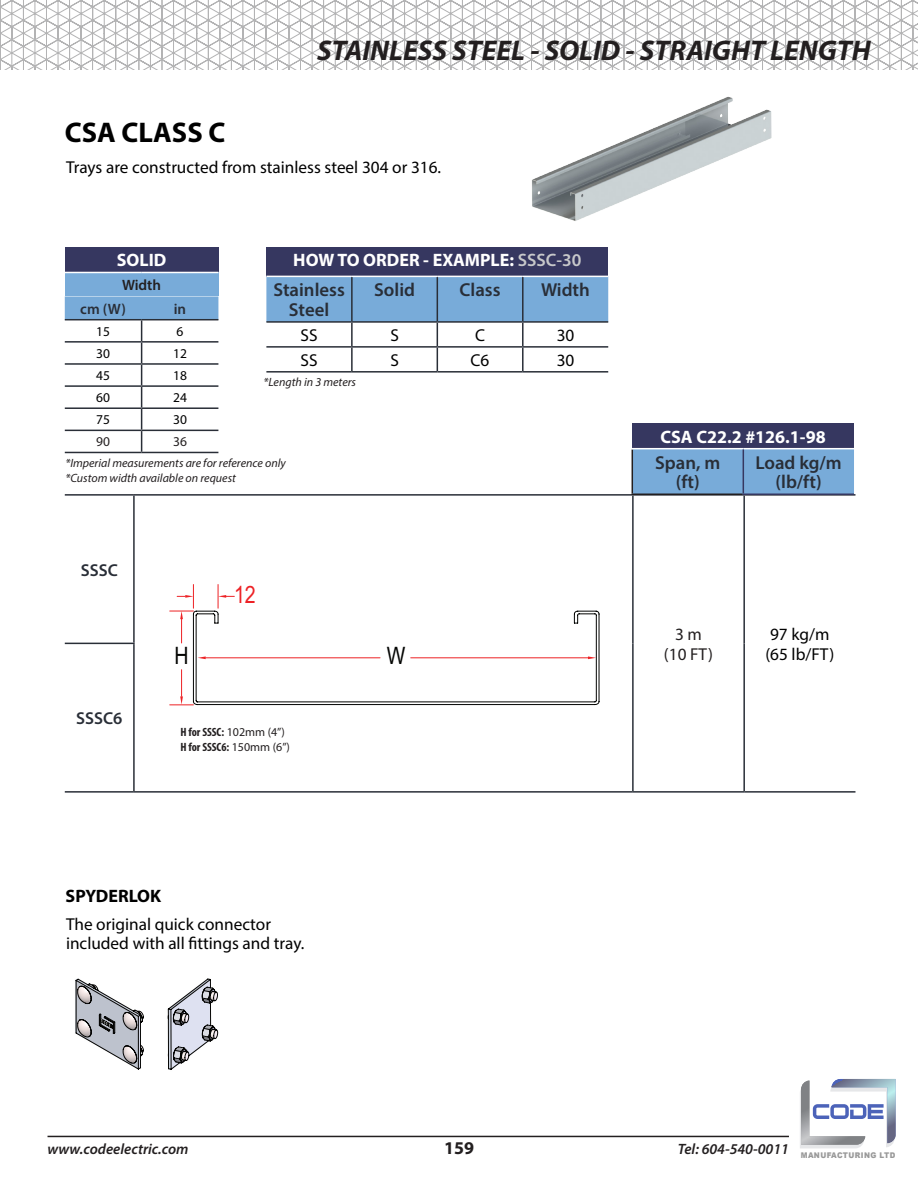
<style>
.page{position:relative;width:918px;height:1188px;background:#fff}
.page>*{position:absolute;margin:0;border:0;box-sizing:border-box;transform-origin:0 0}
.Page_Title_Header{font:italic 700 28.5px "Myriad Pro";color:#231f20}
.Body_Text_Black{font:700 28.5px "Myriad Pro";color:#000}
.t1{font:24px "Arial Narrow";color:#040503}
.t2{font:24px "Arial Narrow";color:#ed2226}
.t3{font:600 18.75px/19.5px "Myriad Pro";color:#292e37;text-align:center}
.Body_Text_Black-2{font:700 18px "Myriad Pro";color:#fff}
.Body_Text_Black-3{font:700 18px "Myriad Pro";color:#000}
.t4{font:700 18px "Myriad Pro";color:#231f20}
.Body_Text_Black-4{font:17.25px/19.5px "Myriad Pro";color:#000}
.t5{font:600 17.25px "Myriad Pro";color:#292e37}
.Body_Text_Black-5{font:17.25px "Myriad Pro";color:#231f20}
.t6{font:italic 600 15px "Myriad Pro";color:#231f20}
.t7{font:600 15px "Myriad Pro";color:#292e37}
.t8{font:600 15px "Myriad Pro";color:#231f20}
.Body_Text_Black-6{font:13.5px "Myriad Pro";color:#000}
.Body_Text_Black-7{font:13.5px "Myriad Pro";color:#231f20}
.Annotations{font:italic 12px "Myriad Pro";color:#231f20}
.t9{font:700 condensed 12px "Myriad Pro";color:#231f20}
.t10{font:900 7.8px "Arial";letter-spacing:.05em;color:#999;scale:.92 1}
.s1{font-weight:600;color:#c7c8ca}
.s2{font-weight:400;font-stretch:normal}
</style>
<div class="page">
<svg style="left:0;top:0;width:918px;height:69px"></svg>
<hr style="left:48px;top:1136px;width:741px;height:1px;background:#231f20">
<div style="left:266px;top:247px;width:342px;height:29px;background:#363760"></div>
<svg style="left:266px;top:276px;width:342px;height:95px"></svg>
<hr style="left:352px;top:371px;width:85px;height:2px;background:#292e37">
<hr style="left:437px;top:371px;width:86px;height:2px;background:#292e37">
<hr style="left:266px;top:321px;width:86px;height:2px;background:#292e37">
<hr style="left:351px;top:323px;width:2px;height:23px;background:#292e37">
<hr style="left:266px;top:346px;width:86px;height:2px;background:#292e37">
<hr style="left:351px;top:348px;width:2px;height:23px;background:#292e37">
<hr style="left:266px;top:371px;width:86px;height:2px;background:#292e37">
<hr style="left:523px;top:321px;width:85px;height:2px;background:#292e37">
<hr style="left:522px;top:323px;width:2px;height:23px;background:#292e37">
<hr style="left:523px;top:346px;width:85px;height:2px;background:#292e37">
<hr style="left:522px;top:348px;width:2px;height:23px;background:#292e37">
<hr style="left:523px;top:371px;width:85px;height:2px;background:#292e37">
<hr style="left:134px;top:791px;width:499px;height:2px;background:#292e37">
<hr style="left:633px;top:791px;width:111px;height:2px;background:#292e37">
<hr style="left:744px;top:791px;width:111px;height:2px;background:#292e37">
<hr style="left:65px;top:791px;width:69px;height:2px;background:#292e37">
<hr style="left:65px;top:494px;width:69px;height:2px;background:#292e37">
<hr style="left:134px;top:494px;width:499px;height:2px;background:#292e37">
<hr style="left:133px;top:496px;width:2px;height:147px;background:#292e37">
<hr style="left:633px;top:494px;width:111px;height:2px;background:#292e37">
<hr style="left:632px;top:496px;width:2px;height:147px;background:#292e37">
<hr style="left:744px;top:494px;width:111px;height:2px;background:#292e37">
<hr style="left:743px;top:496px;width:2px;height:147px;background:#292e37">
<hr style="left:133px;top:644px;width:2px;height:147px;background:#292e37">
<hr style="left:632px;top:643px;width:2px;height:148px;background:#292e37">
<hr style="left:743px;top:643px;width:2px;height:148px;background:#292e37">
<hr style="left:65px;top:643px;width:70px;height:1px;background:#292e37">
<div style="left:632px;top:423px;width:222px;height:26px;background:#363760"></div>
<div style="left:633px;top:449px;width:221px;height:45px;background:#78abd9"></div>
<hr style="left:632px;top:449px;width:1px;height:45px;background:#231f20">
<hr style="left:632px;top:494px;width:111px;height:1px;background:#231f20">
<hr style="left:632px;top:448px;width:111px;height:1px;background:#fff">
<hr style="left:743px;top:448px;width:111px;height:1px;background:#fff">
<hr style="left:743px;top:449px;width:1px;height:45px;background:#363760">
<hr style="left:743px;top:494px;width:111px;height:1px;background:#363760">
<svg style="left:170px;top:585px;width:430px;height:121px"></svg>
<div style="left:65px;top:247px;width:153px;height:25px;background:#363760"></div>
<div style="left:65px;top:272px;width:153px;height:24px;background:#78abd9"></div>
<hr style="left:65px;top:272px;width:77px;height:1px;background:#fff">
<hr style="left:142px;top:272px;width:76px;height:1px;background:#fff">
<svg style="left:65px;top:296px;width:153px;height:156px"></svg>
<hr style="left:65px;top:452px;width:77px;height:1px;background:#292e37">
<hr style="left:142px;top:452px;width:76px;height:1px;background:#292e37">
<img style="left:532px;top:96px;width:240px;height:125px">
<svg style="left:75px;top:979px;width:69px;height:91px"></svg>
<img style="left:167px;top:1008px;width:52px;height:49px">
<svg style="left:168px;top:978px;width:50px;height:92px"></svg>
<svg style="left:800px;top:1079px;width:96px;height:69px"></svg>
<p class="Body_Text_Black" style="left:65px;top:114px;width:162px">CSA CLASS C</p>
<p class="Page_Title_Header" style="left:317px;top:32px;width:555px">STAINLESS STEEL - SOLID - STRAIGHT LENGTH</p>
<p class="Body_Text_Black-4" style="left:66px;top:157px;width:377px">Trays are constructed from stainless steel 304 or 316.</p>
<p class="Body_Text_Black-2" style="left:117px;top:249px;width:51px">SOLID</p>
<p class="t8" style="left:122px;top:276px;width:41px">Width</p>
<p class="t7" style="left:80px;top:299px;width:47px">cm (W)</p>
<p class="t7" style="left:174px;top:299px;width:14px">in</p>
<p class="Body_Text_Black-6" style="left:96px;top:323px;width:15px">15</p>
<p class="Body_Text_Black-6" style="left:177px;top:323px;width:8px">6</p>
<p class="Body_Text_Black-6" style="left:96px;top:345px;width:15px">30</p>
<p class="Body_Text_Black-6" style="left:173px;top:345px;width:15px">12</p>
<p class="Body_Text_Black-6" style="left:96px;top:367px;width:15px">45</p>
<p class="Body_Text_Black-6" style="left:173px;top:367px;width:15px">18</p>
<p class="Body_Text_Black-6" style="left:96px;top:389px;width:15px">60</p>
<p class="Body_Text_Black-6" style="left:173px;top:389px;width:15px">24</p>
<p class="Body_Text_Black-6" style="left:96px;top:411px;width:15px">75</p>
<p class="Body_Text_Black-6" style="left:173px;top:411px;width:15px">30</p>
<p class="Body_Text_Black-7" style="left:96px;top:434px;width:15px">90</p>
<p class="Body_Text_Black-7" style="left:173px;top:434px;width:15px">36</p>
<p class="Annotations" style="left:65px;top:455px;width:222px">*Imperial measurements are for reference only</p>
<p class="Annotations" style="left:65px;top:470px;width:172px">*Custom width available on request</p>
<p class="Body_Text_Black-2" style="left:293px;top:249px;width:290px">HOW TO ORDER - EXAMPLE: <span class="s1">SSSC-30</span></p>
<p class="t3" style="left:273px;top:280px;width:73px">Stainless<br>Steel</p>
<p class="t3" style="left:374px;top:280px;width:42px">Solid</p>
<p class="t3" style="left:460px;top:280px;width:42px">Class</p>
<p class="t3" style="left:541px;top:280px;width:50px">Width</p>
<p class="Body_Text_Black-4" style="left:301px;top:325px;width:19px">SS</p>
<p class="Body_Text_Black-4" style="left:390px;top:325px;width:10px">S</p>
<p class="Body_Text_Black-4" style="left:475px;top:325px;width:12px">C</p>
<p class="Body_Text_Black-4" style="left:557px;top:325px;width:19px">30</p>
<p class="Body_Text_Black-4" style="left:301px;top:350px;width:19px">SS</p>
<p class="Body_Text_Black-4" style="left:390px;top:350px;width:10px">S</p>
<p class="Body_Text_Black-4" style="left:471px;top:350px;width:20px">C6</p>
<p class="Body_Text_Black-4" style="left:557px;top:350px;width:19px">30</p>
<p class="Annotations" style="left:264px;top:375px;width:94px">*Length in 3 meters</p>
<p class="t5" style="left:81px;top:559px;width:39px">SSSC</p>
<p class="t5" style="left:76px;top:707px;width:48px">SSSC6</p>
<p class="t2" style="left:234px;top:577px;width:23px">12</p>
<p class="t1" style="left:174px;top:638px;width:16px">H</p>
<p class="t1" style="left:387px;top:638px;width:20px">W</p>
<p class="t9" style="left:180px;top:724px;width:106px">H for SSSC: <span class="s2">102mm (4”)</span></p>
<p class="t9" style="left:180px;top:739px;width:111px">H for SSSC6: <span class="s2">150mm (6”)</span></p>
<p class="Body_Text_Black-3" style="left:66px;top:884px;width:97px">SPYDERLOK</p>
<p class="Body_Text_Black-4" style="left:66px;top:914px;width:240px">The original quick connector included with all fittings and tray.</p>
<p class="Body_Text_Black-2" style="left:661px;top:425px;width:167px">CSA C22.2 #126.1-98</p>
<p class="t3" style="left:655px;top:452px;width:67px">Span, m</p>
<p class="t3" style="left:676px;top:472px;width:26px">(ft)</p>
<p class="t3" style="left:756px;top:452px;width:88px">Load kg/m (lb/ft)</p>
<p class="Body_Text_Black-5" style="left:675px;top:624px;width:28px">3 m</p>
<p class="Body_Text_Black-5" style="left:664px;top:643px;width:51px">(10 FT)</p>
<p class="Body_Text_Black-4" style="left:770px;top:624px;width:61px">97 kg/m</p>
<p class="Body_Text_Black-4" style="left:765px;top:644px;width:70px">(65 lb/FT)</p>
<p class="t6" style="left:48px;top:1140px;width:143px">www.codeelectric.com</p>
<p class="t4" style="left:444px;top:1137px;width:31px">159</p>
<p class="t6" style="left:678px;top:1140px;width:113px">Tel: 604-540-0011</p>
<p class="t10" style="left:801px;top:1149px;width:104px">MANUFACTURING LTD</p>
</div>
